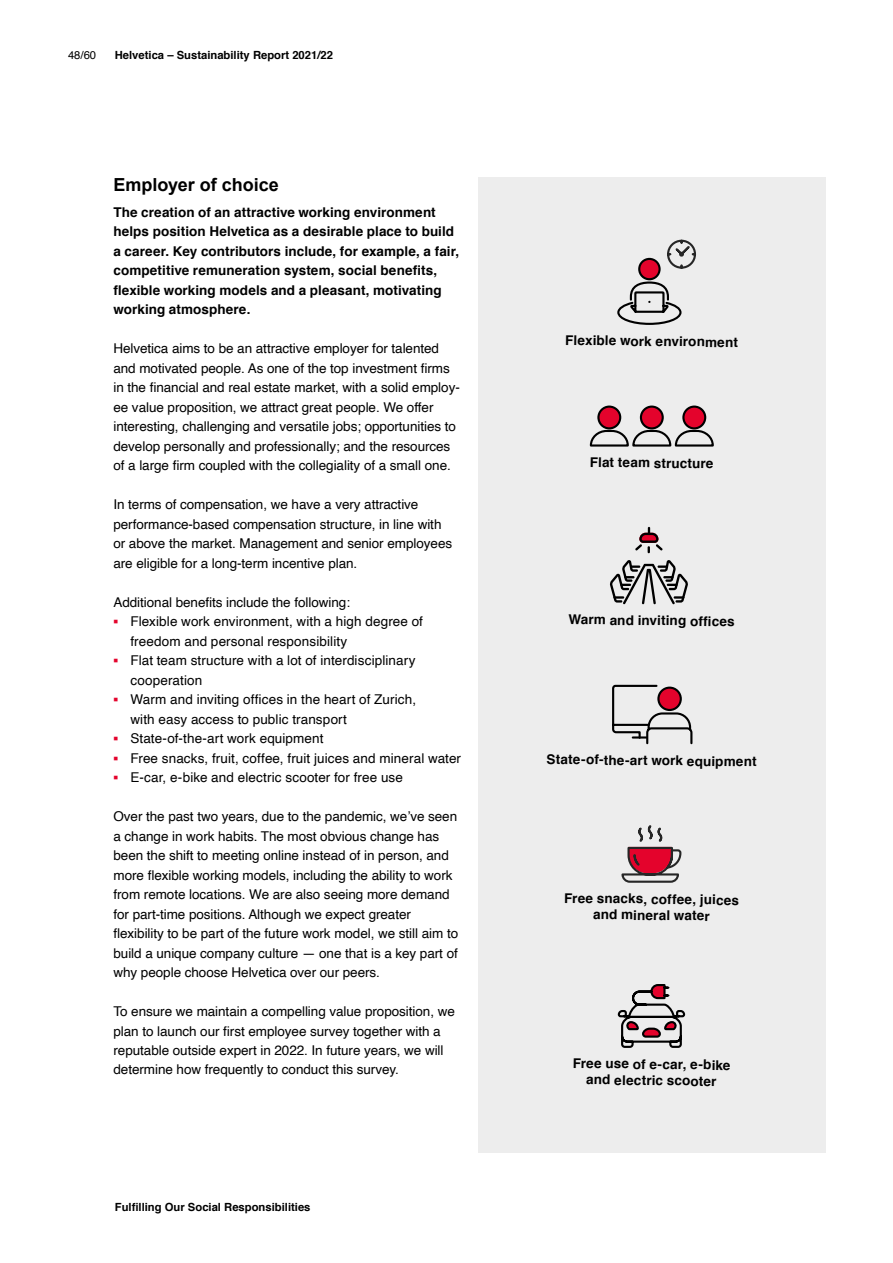
<style>
.page{position:relative;width:893px;height:1263px;background:#fff}
.page>*{position:absolute;margin:0;border:0;box-sizing:border-box;transform-origin:0 0}
.t1{font:700 18px "Arial";color:#000}
.t2{font:13.5px/19.5px "Helvetica";letter-spacing:-.005em;color:#000}
.t3{font:700 13.5px/19.5px "Helvetica";letter-spacing:.005em;color:#000;text-align:center}
.t4{font:700 11.25px "Helvetica";color:#000}
.t5{font:11.25px "Helvetica";color:#000}
.s1{font-family:"Arial";font-weight:700;color:#e4032c}
</style>
<div class="page">
<div style="left:478px;top:178px;width:347px;height:975px;background:#ededed"></div>
<svg style="left:617px;top:280px;width:65px;height:45px"></svg>
<div style="left:639px;top:259px;width:21px;height:20px;background:#e4032c;border-radius:50%"></div>
<div style="left:638px;top:258px;width:23px;height:22px;border:2px solid #000;border-radius:50%"></div>
<svg style="left:667px;top:239px;width:29px;height:30px"></svg>
<svg style="left:612px;top:684px;width:81px;height:61px"></svg>
<div style="left:658px;top:688px;width:23px;height:22px;background:#e4032c;border-radius:50%"></div>
<div style="left:657px;top:687px;width:25px;height:24px;border:2px solid #000;border-radius:50%"></div>
<svg style="left:589px;top:405px;width:125px;height:42px"></svg>
<svg style="left:621px;top:825px;width:61px;height:58px"></svg>
<svg style="left:610px;top:560px;width:78px;height:44px"></svg>
<svg style="left:635px;top:527px;width:28px;height:26px"></svg>
<svg style="left:617px;top:984px;width:69px;height:64px"></svg>
<p class="t5" style="left:68px;top:47px;width:30px">48/60</p>
<p class="t4" style="left:115px;top:46px;width:220px">Helvetica – Sustainability Report 2021/22</p>
<h1 class="t1" style="left:113px;top:172px;width:167px">Employer of choice</h1>
<p class="t3" style="left:113px;top:202px;width:347px;text-align:left">The creation of an attractive working environment helps position Helvetica as a desirable place to build a career. Key contributors include, for example, a fair, competitive remuneration system, social benefits, flexible working models and a pleasant, motivating working atmosphere.</p>
<p class="t2" style="left:113px;top:339px;width:348px">Helvetica aims to be an attractive employer for talented and motivated people. As one of the top investment firms in the financial and real estate market, with a solid employ&shy;ee value proposition, we attract great people. We offer interesting, challenging and versatile jobs; opportunities to develop personally and professionally; and the resources of a large firm coupled with the collegiality of a small one.</p>
<p class="t2" style="left:113px;top:495px;width:340px">In terms of compensation, we have a very attractive performance-based compensation structure, in line with or above the market. Management and senior employees are eligible for a long-term incentive plan.</p>
<p class="t2" style="left:113px;top:592px;width:238px">Additional benefits include the following:</p>
<p class="t2" style="left:130px;top:612px;width:294px;text-indent:-17px"><span class="s1">▪</span> Flexible work environment, with a high degree of freedom and personal responsibility</p>
<p class="t2" style="left:130px;top:651px;width:287px;text-indent:-17px"><span class="s1">▪</span> Flat team structure with a lot of interdisciplinary cooperation</p>
<p class="t2" style="left:130px;top:690px;width:287px;text-indent:-17px"><span class="s1">▪</span> Warm and inviting offices in the heart of Zurich, with easy access to public transport</p>
<p class="t2" style="left:113px;top:729px;width:212px"><span class="s1">▪</span> State-of-the-art work equipment</p>
<p class="t2" style="left:113px;top:748px;width:349px"><span class="s1">▪</span> Free snacks, fruit, coffee, fruit juices and mineral water</p>
<p class="t2" style="left:113px;top:768px;width:291px"><span class="s1">▪</span> E-car, e-bike and electric scooter for free use</p>
<p class="t2" style="left:113px;top:807px;width:346px">Over the past two years, due to the pandemic, we’ve seen a change in work habits. The most obvious change has been the shift to meeting online instead of in person, and more flexible working models, including the ability to work from remote locations. We are also seeing more demand for part-time positions. Although we expect greater flexibility to be part of the future work model, we still aim to build a unique company culture — one that is a key part of why people choose Helvetica over our peers.</p>
<p class="t2" style="left:113px;top:1002px;width:343px">To ensure we maintain a compelling value proposition, we plan to launch our first employee survey together with a reputable outside expert in 2022. In future years, we will determine how frequently to conduct this survey.</p>
<p class="t4" style="left:115px;top:1198px;width:197px">Fulfilling Our Social Responsibilities</p>
<p class="t3" style="left:566px;top:330px;width:174px;rotate:1deg">Flexible work environment</p>
<p class="t3" style="left:590px;top:452px;width:125px;rotate:1deg">Flat team structure</p>
<p class="t3" style="left:569px;top:609px;width:168px;rotate:1deg">Warm and inviting offi ces</p>
<p class="t3" style="left:547px;top:749px;width:211px;rotate:1deg">State-of-the-art work equipment</p>
<p class="t3" style="left:564px;top:889px;width:176px;line-height:16.2px;rotate:1deg">Free snacks, coffee, juices and mineral water</p>
<p class="t3" style="left:573px;top:1055px;width:159px;line-height:16.2px;rotate:1deg">Free use of e-car, e-bike and electric scooter</p>
</div>
